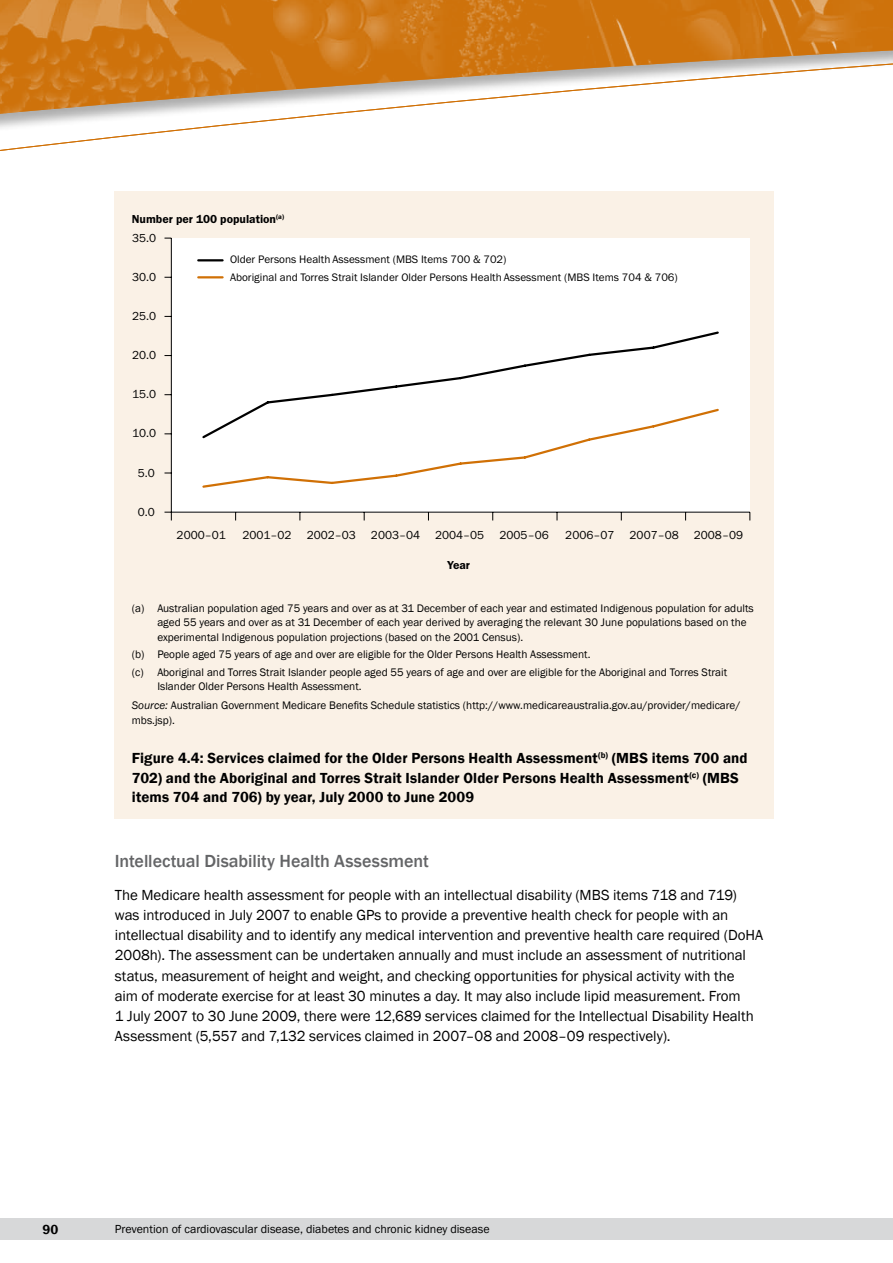
<style>
.page{position:relative;width:893px;height:1263px;background:#fff}
.page>*{position:absolute;margin:0;border:0;box-sizing:border-box;transform-origin:0 0}
.t1{font:500 18px "Franklin Gothic";letter-spacing:-.005em;color:#646567}
.t2{font:15px/20.2px "Franklin Gothic";letter-spacing:-.005em;color:#000}
.t3{font:600 15px/19.5px "Franklin Gothic";letter-spacing:.01em;color:#000}
.t4{font:600 13.5px "Franklin Gothic";color:#000}
.t5{font:12px "Franklin Gothic";color:#000}
.t6{font:600 12px "Franklin Gothic";color:#000}
.t7{font:11.25px/14.2px "Franklin Gothic";color:#000}
.s1{font-style:italic}
</style>
<div class="page">
<div style="left:0;top:1218px;width:893px;height:22px;background:#d7d8d9"></div>
<img style="left:0;top:0;width:888px;height:63px">
<div style="left:888px;top:0;width:5px;height:78px;background:#000;opacity:.4"></div>
<img style="left:892px;top:0;width:1px;height:62px">
<svg style="left:0;top:63px;width:893px;height:88px"></svg>
<div style="left:115px;top:191px;width:659px;height:628px;background:#faf1e6"></div>
<div style="left:171px;top:238px;width:579px;height:274px;background:#fff"></div>
<hr style="left:171px;top:238px;width:1px;height:274px;background:#000">
<hr style="left:171px;top:512px;width:579px;height:1px;background:#000">
<svg style="left:164px;top:512px;width:8px;height:8px"></svg>
<svg style="left:257px;top:331px;width:462px;height:76px"></svg>
<svg style="left:202px;top:407px;width:517px;height:81px"></svg>
<hr style="left:198px;top:276px;width:25px;height:2px;background:#d07005">
<hr style="left:198px;top:259px;width:25px;height:2px;background:#000">
<p class="t6" style="left:132px;top:212px;width:154px">Number per 100 population<sup>(a)</sup></p>
<p class="t5" style="left:132px;top:230px;width:26px">35.0</p>
<p class="t5" style="left:132px;top:269px;width:26px">30.0</p>
<p class="t5" style="left:132px;top:309px;width:26px">25.0</p>
<p class="t5" style="left:132px;top:348px;width:26px">20.0</p>
<p class="t5" style="left:132px;top:387px;width:26px">15.0</p>
<p class="t5" style="left:132px;top:426px;width:26px">10.0</p>
<p class="t5" style="left:138px;top:465px;width:19px">5.0</p>
<p class="t5" style="left:138px;top:504px;width:19px">0.0</p>
<p class="t7" style="left:230px;top:250px;width:449px;line-height:18.3px">Older Persons Health Assessment (MBS Items 700 &amp; 702)<br>Aboriginal and Torres Strait Islander Older Persons Health Assessment (MBS Items 704 &amp; 706)</p>
<p class="t5" style="left:177px;top:527px;width:51px">2000–01</p>
<p class="t5" style="left:242px;top:527px;width:51px">2001–02</p>
<p class="t5" style="left:307px;top:527px;width:51px">2002–03</p>
<p class="t5" style="left:371px;top:527px;width:115px">2003–04 2004–05</p>
<p class="t5" style="left:499px;top:527px;width:51px">2005–06</p>
<p class="t5" style="left:565px;top:527px;width:51px">2006–07</p>
<p class="t5" style="left:630px;top:527px;width:51px">2007–08</p>
<p class="t5" style="left:694px;top:527px;width:51px">2008–09</p>
<p class="t6" style="left:447px;top:558px;width:24px">Year</p>
<p class="t7" style="left:157px;top:601px;width:598px;text-indent:-26px">(a) Australian population aged 75 years and over as at 31 December of each year and estimated Indigenous population for adults aged 55 years and over as at 31 December of each year derived by averaging the relevant 30 June populations based on the experimental Indigenous population projections (based on the 2001 Census).</p>
<p class="t7" style="left:132px;top:646px;width:597px;line-height:17.4px">(b) People aged 75 years of age and over are eligible for the Older Persons Health Assessment.<br>(c) Aboriginal and Torres Strait Islander people aged 55 years of age and over are eligible for the Aboriginal and Torres Strait</p>
<p class="t7" style="left:132px;top:676px;width:610px;line-height:19.5px;text-indent:26px">Islander Older Persons Health Assessment.<br><span class="s1">Source:</span> Australian Government Medicare Benefits Schedule statistics (http://www.medicareaustralia.gov.au/provider/medicare/</p>
<p class="t7" style="left:132px;top:713px;width:45px">mbs.jsp).</p>
<h2 class="t3" style="left:132px;top:749px;width:617px">Figure 4.4: Services claimed for the Older Persons Health Assessment<sup>(b)</sup> (MBS items 700 and<br>702) and the Aboriginal and Torres Strait Islander Older Persons Health Assessment<sup>(c)</sup> (MBS items 704 and 706) by year, July 2000 to June 2009</h2>
<h1 class="t1" style="left:115px;top:849px;width:315px">Intellectual Disability Health Assessment</h1>
<p class="t2" style="left:115px;top:885px;width:650px">The Medicare health assessment for people with an intellectual disability (MBS items 718 and 719) was introduced in July 2007 to enable GPs to provide a preventive health check for people with an intellectual disability and to identify any medical intervention and preventive health care required (DoHA 2008h). The assessment can be undertaken annually and must include an assessment of nutritional status, measurement of height and weight, and checking opportunities for physical activity with the<br>aim of moderate exercise for at least 30 minutes a day. It may also include lipid measurement. From<br>1 July 2007 to 30 June 2009, there were 12,689 services claimed for the Intellectual Disability Health Assessment (5,557 and 7,132 services claimed in 2007–08 and 2008–09 respectively).</p>
<p class="t4" style="left:43px;top:1221px;width:17px">90</p>
<p class="t5" style="left:115px;top:1221px;width:376px">Prevention of cardiovascular disease, diabetes and chronic kidney disease</p>
</div>
